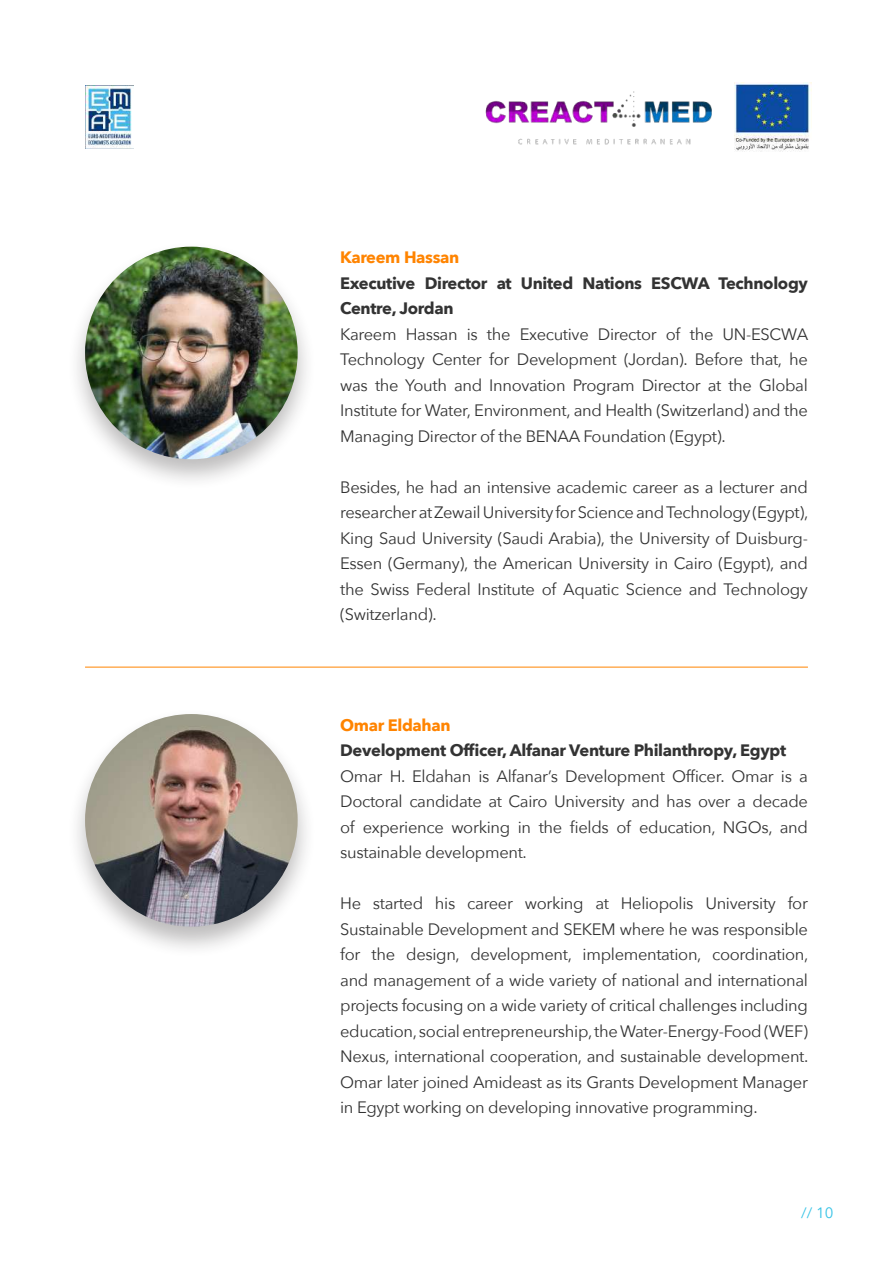
<style>
.page{position:relative;width:893px;height:1263px;background:#fff}
.page>*{position:absolute;margin:0;border:0;box-sizing:border-box;transform-origin:0 0}
.t1{font:16.5px/25.5px "Avenir Next";letter-spacing:-.02em;color:#333;text-align:justify}
.t2{font:700 16.5px/25.5px "Avenir Next";letter-spacing:-.02em;color:#333}
.t3{font:700 16.5px "Avenir Next";letter-spacing:-.02em;color:#ff8400}
.t4{font:15px "Avenir Next";color:#37c3e6}
</style>
<div class="page">
<img style="left:485px;top:91px;width:227px;height:54px">
<img style="left:734px;top:82px;width:78px;height:70px">
<img style="left:85px;top:85px;width:49px;height:64px">
<div style="left:66px;top:708px;width:250px;height:250px;background:#231f20;opacity:.3"></div>
<img style="left:85px;top:714px;width:213px;height:213px;border-radius:106px">
<div style="left:66px;top:241px;width:250px;height:249px;background:#231f20;opacity:.3"></div>
<img style="left:85px;top:247px;width:213px;height:212px;border-radius:106px">
<hr style="left:85px;top:667px;width:723px;height:1px;background:#ff8400">
<p class="t3" style="left:340px;top:243px;width:121px">Kareem Hassan</p>
<p class="t2" style="left:340px;top:270px;width:469px">Executive Director at United Nations ESCWA Technology<br>Centre, Jordan</p>
<p class="t1" style="left:340px;top:320px;width:470px">Kareem Hassan is the Executive Director of the UN-ESCWA Technology Center for Development (Jordan). Before that, he was the Youth and Innovation Program Director at the Global Institute for Water, Environment, and Health (Switzerland) and the Managing Director of the BENAA Foundation (Egypt).</p>
<p class="t1" style="left:340px;top:473px;width:470px">Besides, he had an intensive academic career as a lecturer and researcher at Zewail University for Science and Technology (Egypt), King Saud University (Saudi Arabia), the University of Duisburg-Essen (Germany), the American University in Cairo (Egypt), and the Swiss Federal Institute of Aquatic Science and Technology (Switzerland).</p>
<p class="t3" style="left:340px;top:710px;width:112px">Omar Eldahan</p>
<p class="t2" style="left:340px;top:737px;width:447px">Development Officer, Alfanar Venture Philanthropy, Egypt</p>
<p class="t1" style="left:340px;top:762px;width:469px">Omar H. Eldahan is Alfanar’s Development Officer. Omar is a Doctoral candidate at Cairo University and has over a decade of experience working in the fields of education, NGOs, and sustainable development.</p>
<p class="t1" style="left:340px;top:890px;width:470px">He started his career working at Heliopolis University for Sustainable Development and SEKEM where he was responsible for the design, development, implementation, coordination, and management of a wide variety of national and international projects focusing on a wide variety of critical challenges including education, social entrepreneurship, the Water-Energy-Food (WEF)<br>Nexus, international cooperation, and sustainable development.<br>Omar later joined Amideast as its Grants Development Manager in Egypt working on developing innovative programming.</p>
<p class="t4" style="left:801px;top:1200px;width:34px">// 10</p>
</div>
